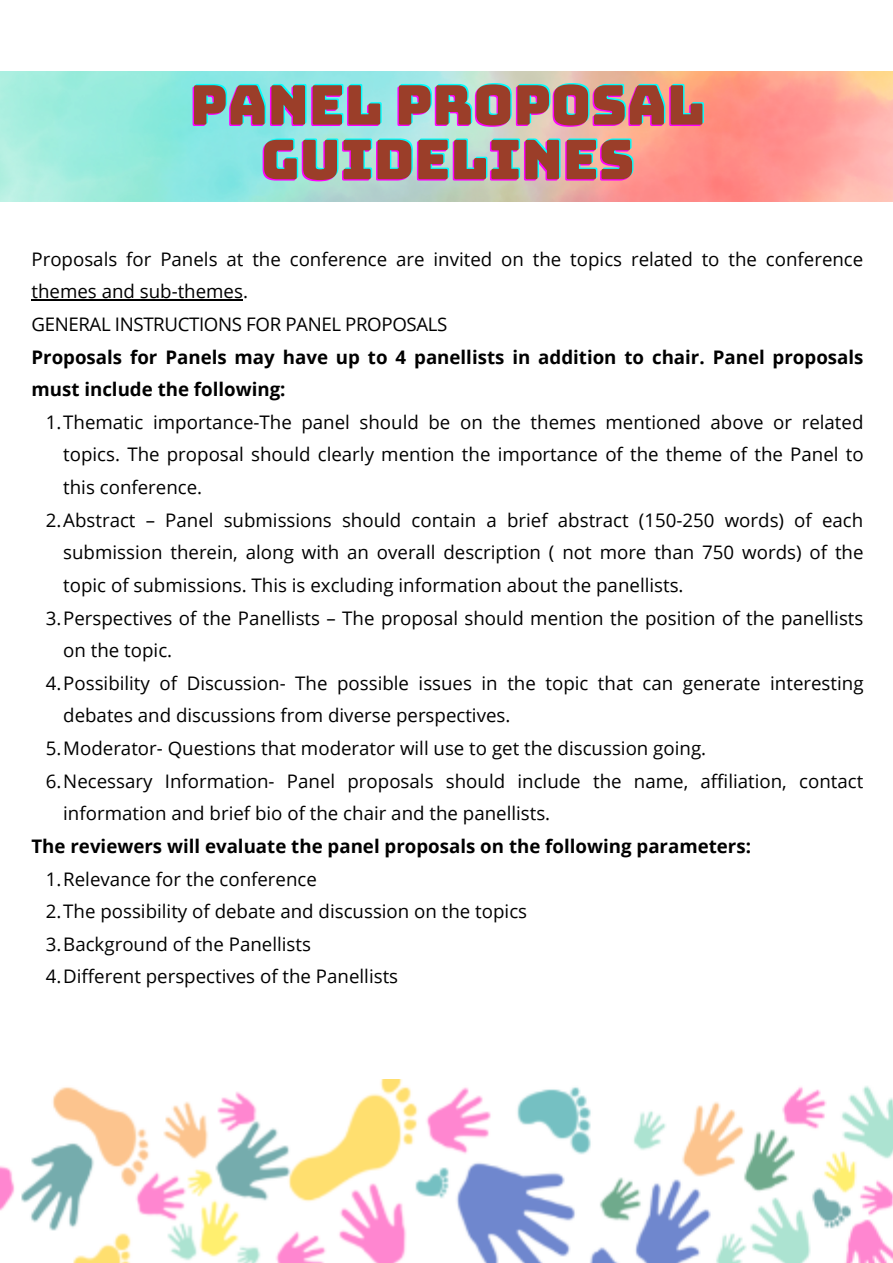
<style>
.page{position:relative;width:893px;height:1263px;background:#fff}
.page>*{position:absolute;margin:0;border:0;box-sizing:border-box;transform-origin:0 0}
.t1{font:54.75px/54.6px "Bungee";color:#f0f;text-align:center}
.t2{font:18.67px/32.6px "Open Sans";color:#000}
.t3{font:700 18.67px/32.6px "Open Sans";color:#000}
.t4{font:18.67px "Open Sans";letter-spacing:-.02em;color:#000}
</style>
<div class="page">
<hr style="left:31px;top:299px;width:212px;height:2px;background:#000">
<img style="left:0;top:1080px;width:893px;height:183px">
<p class="t1" style="left:189px;top:79px;width:516px">PANEL PROPOSAL<br>GUIDELINES</p>
<p class="t2" style="left:31px;top:242px;width:833px">Proposals for Panels at the conference are invited on the topics related to the conference themes and sub-themes.</p>
<p class="t4" style="left:31px;top:311px;width:417px">GENERAL INSTRUCTIONS FOR PANEL PROPOSALS</p>
<p class="t3" style="left:31px;top:340px;width:833px">Proposals for Panels may have up to 4 panellists in addition to chair. Panel proposals must include the following:</p>
<p class="t2" style="left:63px;top:405px;width:802px;text-align:justify;text-indent:-18px">1.Thematic importance-The panel should be on the themes mentioned above or related topics. The proposal should clearly mention the importance of the theme of the Panel to this conference.</p>
<p class="t2" style="left:63px;top:503px;width:802px;text-align:justify;text-indent:-18px">2.Abstract – Panel submissions should contain a brief abstract (150-250 words) of each submission therein, along with an overall description ( not more than 750 words) of the topic of submissions. This is excluding information about the panellists.</p>
<p class="t2" style="left:63px;top:601px;width:801px;text-indent:-18px">3.Perspectives of the Panellists – The proposal should mention the position of the panellists on the topic.</p>
<p class="t2" style="left:63px;top:666px;width:802px;text-indent:-18px">4.Possibility of Discussion- The possible issues in the topic that can generate interesting debates and discussions from diverse perspectives.</p>
<p class="t2" style="left:46px;top:731px;width:662px">5.Moderator- Questions that moderator will use to get the discussion going.</p>
<p class="t2" style="left:63px;top:764px;width:801px;text-indent:-18px">6.Necessary Information- Panel proposals should include the name, affiliation, contact information and brief bio of the chair and the panellists.</p>
<p class="t3" style="left:31px;top:829px;width:721px">The reviewers will evaluate the panel proposals on the following parameters:</p>
<p class="t2" style="left:46px;top:862px;width:273px">1.Relevance for the conference</p>
<p class="t2" style="left:46px;top:895px;width:483px">2.The possibility of debate and discussion on the topics</p>
<p class="t2" style="left:46px;top:927px;width:267px">3.Background of the Panellists</p>
<p class="t2" style="left:46px;top:960px;width:354px">4.Different perspectives of the Panellists</p>
</div>
